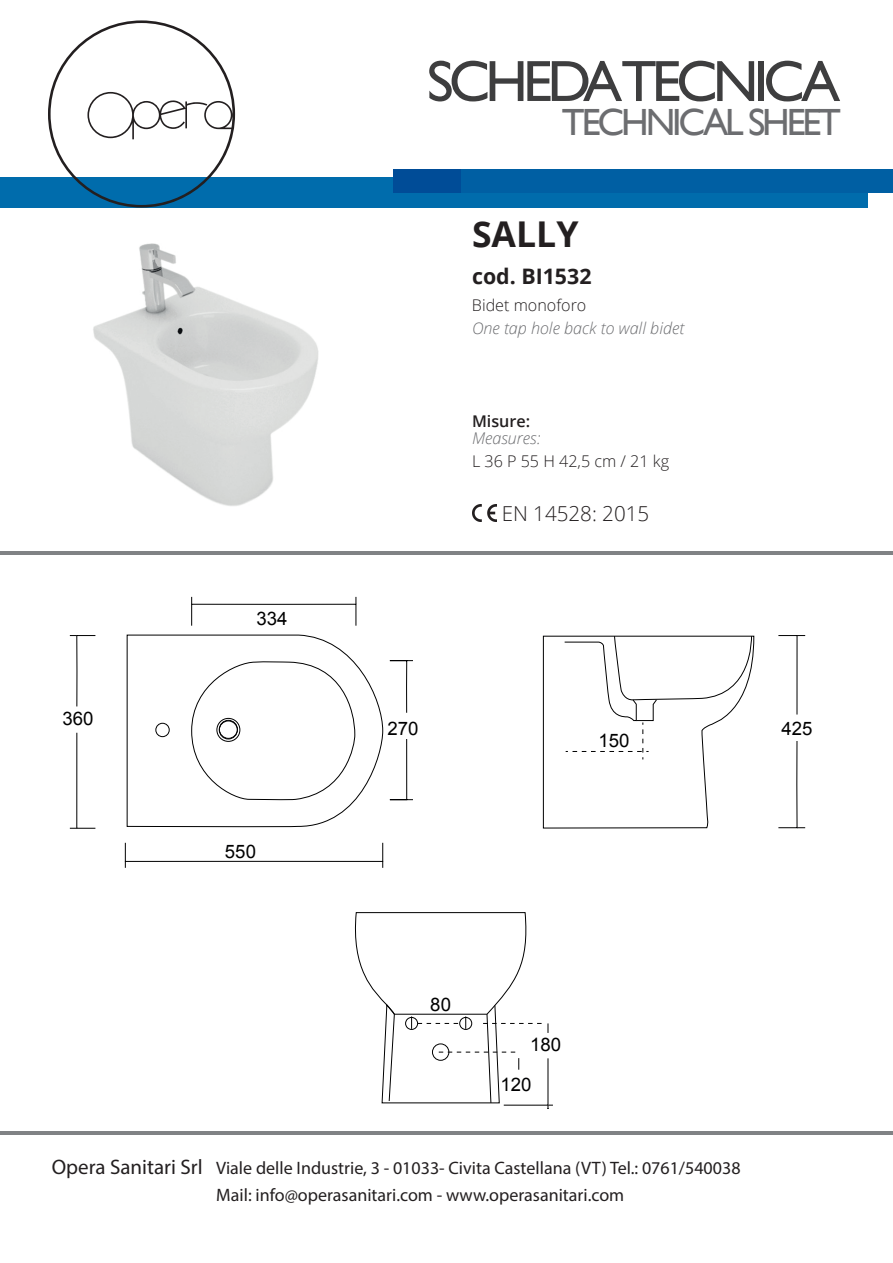
<style>
.page{position:relative;width:893px;height:1263px;background:#fff}
.page>*{position:absolute;margin:0;border:0;box-sizing:border-box;transform-origin:0 0}
.t1{font:58.35px "Gill Sans";letter-spacing:-.085em;color:#3e3e3f}
.t2{font:37.95px "Gill Sans";letter-spacing:-.085em;color:#6c6d70}
.t3{font:700 35.55px "Open Sans";color:#231f20}
.t4{font:700 21.3px "Open Sans";color:#231f20}
.t5{font:21px "Myriad Pro";color:#231f20}
.t6{font:300 20.55px "Open Sans";color:#231f20}
.t7{font:18.6px/39.6px "Arial";color:#000001}
.t8{font:18px/27px "Myriad Pro";color:#231f20}
.t9{font:italic 300 16.2px "Open Sans";color:#6c6d70}
.t10{font:300 16.2px "Open Sans";color:#231f20}
.t11{font:600 16.2px "Open Sans";color:#231f20}
</style>
<div class="page">
<div style="left:0;top:177px;width:868px;height:31px;background:#006cac"></div>
<div style="left:393px;top:169px;width:500px;height:24px;background:#005fa3"></div>
<div style="left:393px;top:169px;width:67px;height:24px;background:#004c97"></div>
<hr style="left:0;top:1131px;width:893px;height:3px;background:#808285">
<hr style="left:0;top:551px;width:893px;height:3px;background:#808285">
<svg style="left:48px;top:20px;width:187px;height:188px"></svg>
<svg style="left:778px;top:635px;width:27px;height:80px"></svg>
<svg style="left:778px;top:741px;width:27px;height:87px"></svg>
<svg style="left:543px;top:635px;width:212px;height:194px"></svg>
<svg style="left:354px;top:912px;width:199px;height:197px"></svg>
<svg style="left:126px;top:634px;width:257px;height:193px"></svg>
<svg style="left:191px;top:661px;width:165px;height:139px"></svg>
<div style="left:156px;top:723px;width:13px;height:14px;border:1px solid #000001;border-radius:7px"></div>
<div style="left:219px;top:721px;width:19px;height:18px;border:1px solid #000001;border-radius:9px"></div>
<div style="left:219px;top:720px;width:19px;height:18px;border:1px solid #000001;border-radius:9px"></div>
<div style="left:217px;top:718px;width:23px;height:23px;border:1px solid #000001;border-radius:50%"></div>
<svg style="left:70px;top:635px;width:26px;height:72px"></svg>
<svg style="left:70px;top:732px;width:26px;height:97px"></svg>
<svg style="left:125px;top:842px;width:258px;height:26px"></svg>
<svg style="left:191px;top:597px;width:166px;height:29px"></svg>
<svg style="left:389px;top:660px;width:24px;height:53px"></svg>
<svg style="left:389px;top:739px;width:24px;height:61px"></svg>
<img style="left:93px;top:243px;width:226px;height:263px">
<div style="left:606px;top:909px;width:102px;height:102px;border:8px solid #231f20;border-radius:50%"></div>
<div style="left:612px;top:942px;width:92px;height:14px;background:#fff"></div>
<img style="left:472px;top:504px;width:24px;height:18px">
<p class="t7" style="left:63px;top:699px;width:33px">360</p>
<p class="t7" style="left:256px;top:598px;width:33px">334</p>
<p class="t7" style="left:225px;top:832px;width:33px">550</p>
<h1 class="t1" style="left:427px;top:47px;width:415px">SCHEDA TECNICA</h1>
<h2 class="t2" style="left:562px;top:100px;width:281px">TECHNICAL SHEET</h2>
<h3 class="t3" style="left:472px;top:209px;width:108px">SALLY</h3>
<p class="t4" style="left:472px;top:261px;width:121px">cod. BI1532</p>
<p class="t10" style="left:472px;top:294px;width:116px">Bidet monoforo</p>
<p class="t9" style="left:472px;top:316px;width:214px">One tap hole back to wall bidet</p>
<p class="t11" style="left:472px;top:410px;width:60px">Misure:</p>
<p class="t9" style="left:472px;top:427px;width:70px">Measures:</p>
<p class="t10" style="left:472px;top:450px;width:199px">L 36 P 55 H 42,5 cm / 21 kg</p>
<p class="t6" style="left:502px;top:499px;width:149px">EN 14528: 2015</p>
<p class="t7" style="left:387px;top:708px;width:33px">270</p>
<p class="t7" style="left:599px;top:721px;width:33px">150</p>
<p class="t7" style="left:781px;top:709px;width:33px">425</p>
<p class="t7" style="left:430px;top:985px;width:22px">80</p>
<p class="t7" style="left:500px;top:1025px;width:62px;text-indent:30px">180<br>120</p>
<p class="t5" style="left:52px;top:1154px;width:153px">Opera Sanitari Srl</p>
<p class="t8" style="left:216px;top:1154px;width:526px">Viale delle Industrie, 3 - 01033- Civita Castellana (VT) Tel.: 0761/540038<br>Mail: info@operasanitari.com - www.operasanitari.com</p>
</div>
